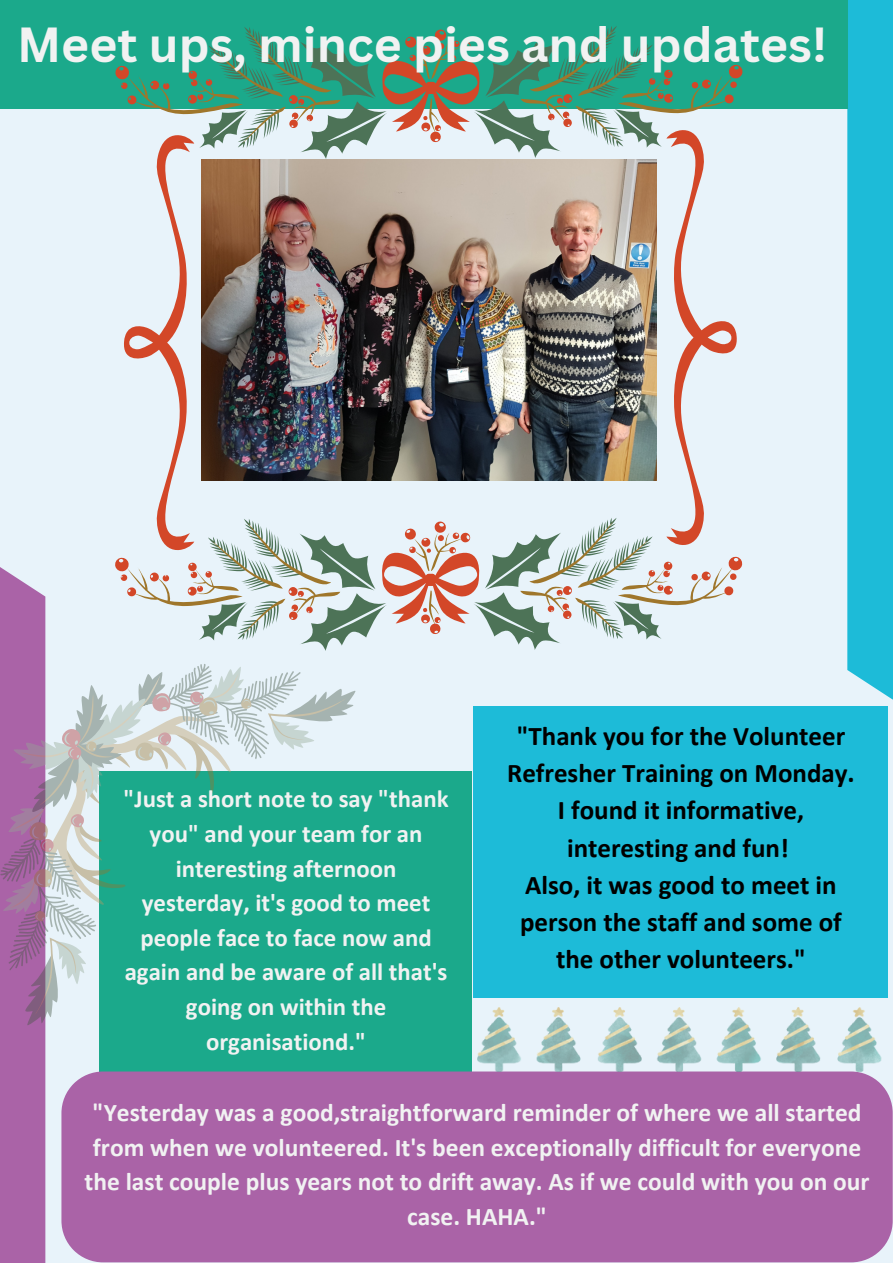
<style>
.page{position:relative;width:893px;height:1264px;background:#fff}
.page>*{position:absolute;margin:0;border:0;box-sizing:border-box;transform-origin:0 0}
.t1{font:700 48px "Canva Sans";color:#f1f2f2}
.t2{font:700 27px/37px "Calibri";color:#000;text-align:center}
.t3{font:700 25.5px/34.8px "Calibri";color:#f1f2f2;text-align:center}
.t4{font:700 24.9px/34.7px "Calibri";color:#f1f2f2;text-align:center}
</style>
<div class="page">
<div style="left:0;top:0;width:892px;height:1262px;background:#e8f3fa"></div>
<div style="left:0;top:567px;width:45px;height:695px;background:#aa63a7"></div>
<div style="left:847px;top:0;width:45px;height:699px;background:#1dbbd8"></div>
<div style="left:0;top:0;width:847px;height:108px;background:#1ba98b"></div>
<hr style="left:892px;top:434px;width:1px;height:154px;background:#aa63a7">
<svg style="left:115px;top:29px;width:628px;height:91px"></svg>
<img style="left:124px;top:120px;width:613px;height:401px">
<svg style="left:198px;top:517px;width:464px;height:134px"></svg>
<svg style="left:115px;top:521px;width:628px;height:113px"></svg>
<div style="left:99px;top:771px;width:372px;height:303px;background:#1ba98b"></div>
<div style="left:61px;top:1071px;width:831px;height:191px;background:#aa63a7"></div>
<svg style="left:3px;top:666px;width:298px;height:304px"></svg>
<svg style="left:10px;top:673px;width:228px;height:235px"></svg>
<svg style="left:29px;top:694px;width:317px;height:321px"></svg>
<svg style="left:31px;top:685px;width:200px;height:220px"></svg>
<svg style="left:32px;top:695px;width:218px;height:224px"></svg>
<div style="left:473px;top:706px;width:414px;height:291px;background:#1dbbd8"></div>
<img style="left:477px;top:1007px;width:404px;height:64px">
<h1 class="t1" style="left:17px;top:11px;width:811px">Meet ups, mince pies and updates!</h1>
<p class="t4" style="left:123px;top:783px;width:326px">"Just a short note to say "thank you" and your team for an interesting afternoon yesterday, it's good to meet people face to face now and again and be aware of all that's going on within the organisationd."</p>
<p class="t2" style="left:507px;top:720px;width:349px">"Thank you for the Volunteer<br>Refresher Training on Monday.<br>I found it informative, interesting and fun!<br>Also, it was good to meet in person the staff and some of the other volunteers."</p>
<p class="t3" style="left:85px;top:1096px;width:786px">"Yesterday was a good,straightforward reminder of where we all started from when we volunteered. It's been exceptionally difficult for everyone the last couple plus years not to drift away. As if we could with you on our case. HAHA."</p>
</div>
